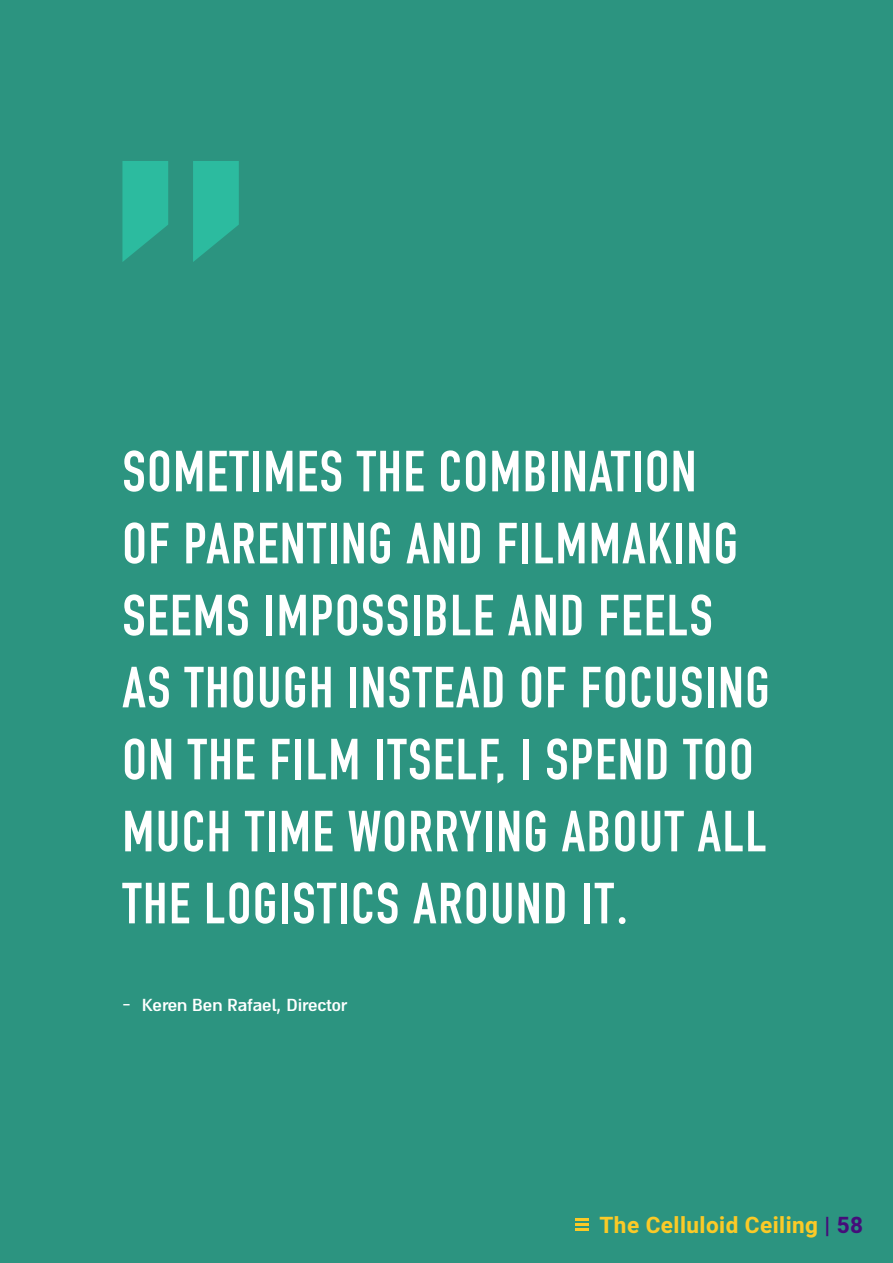
<style>
.page{position:relative;width:893px;height:1263px;background:#2c9480}
.page>*{position:absolute;margin:0;border:0;box-sizing:border-box;transform-origin:0 0}
.t1{font:700 57px/72px "DIN Condensed";letter-spacing:.03em;color:#fff}
.t2{font:700 22.5px "Heebo";letter-spacing:.02em;color:#fbca27}
.t3{font:700 19.5px "Almoni DLAAA";color:#fff}
.s1{font-family:"Adobe Hebrew";font-weight:400}
.s2{font-family:"Almoni Neue DL4.0 AAA";font-weight:400;font-size:24px}
.s3{color:#450d7a}
</style>
<div class="page">
<svg style="left:576px;top:1218px;width:13px;height:13px"></svg>
<svg style="left:122px;top:161px;width:117px;height:101px"></svg>
<p class="t1" style="left:122px;top:436px;width:649px">SOMETIMES THE COMBINATION<br>OF PARENTING AND FILMMAKING<br>SEEMS IMPOSSIBLE AND FEELS<br>AS THOUGH INSTEAD OF FOCUSING<br>ON THE FILM ITSELF, I SPEND TOO<br>MUCH TIME WORRYING ABOUT ALL<br>THE LOGISTICS AROUND IT<span class="s1">.</span></p>
<p class="t3" style="left:122px;top:994px;width:226px"><span class="s2">-</span> Keren Ben Rafael, Director</p>
<p class="t2" style="left:599px;top:1210px;width:265px">The Celluloid Ceiling <span class="s3">| 58</span></p>
</div>
